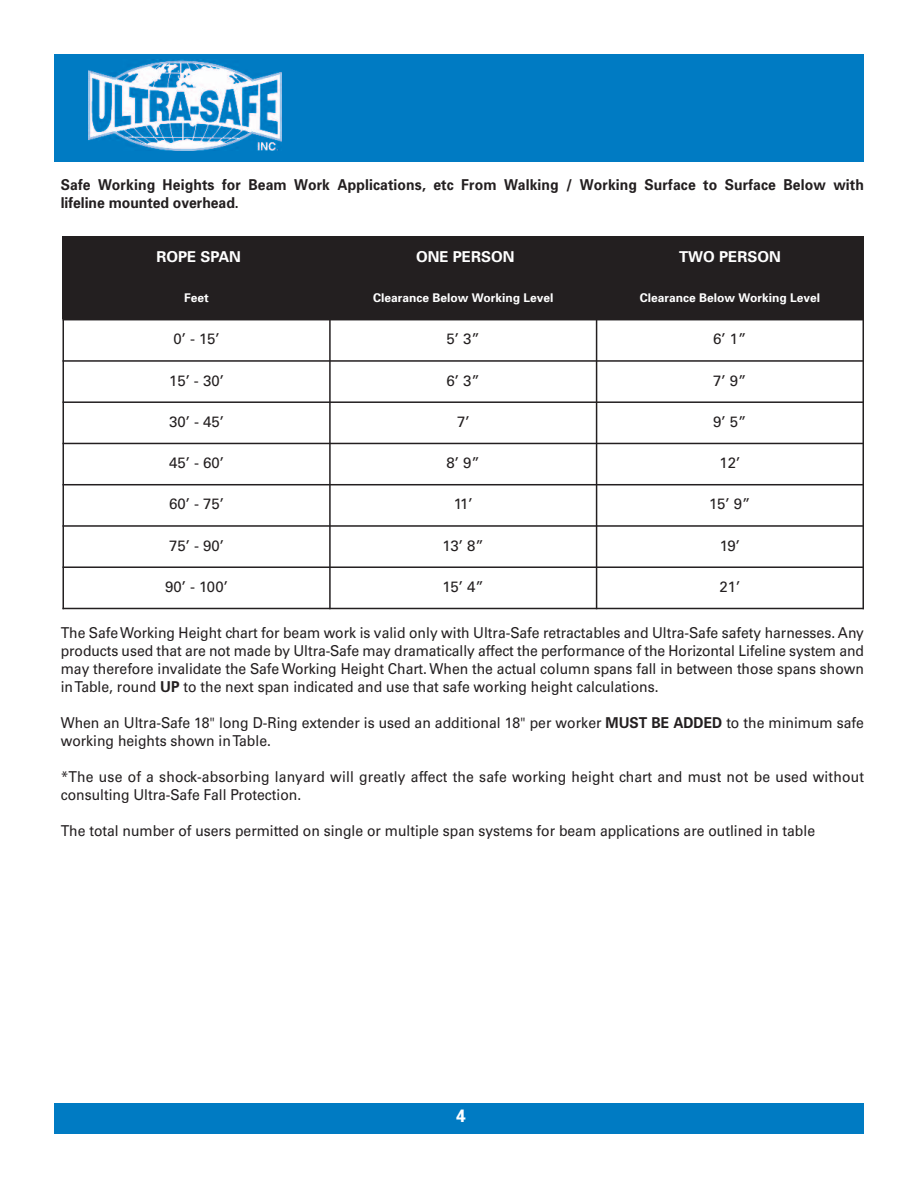
<style>
.page{position:relative;width:918px;height:1188px;background:#fff}
.page>*{position:absolute;margin:0;border:0;box-sizing:border-box;transform-origin:0 0}
.t1{font:700 18px "Univers";color:#fff}
.t2{font:15px/18px "Univers";color:#231f20;scale:.93 1}
.t3{font:700 15px/18px "Univers";letter-spacing:.01em;color:#231f20;scale:.93 1}
.t4{font:15px "Univers";color:#231f20}
.t5{font:700 15px "Univers";color:#fff}
.t6{font:700 12px "Univers";color:#fff}
.s1{font-weight:700}
</style>
<div class="page">
<div style="left:54px;top:1103px;width:810px;height:30px;background:#007bc3"></div>
<div style="left:54px;top:54px;width:810px;height:108px;background:#007bc3"></div>
<img style="left:88px;top:60px;width:193px;height:91px">
<div style="left:63px;top:236px;width:267px;height:42px;background:#231f20"></div>
<div style="left:330px;top:236px;width:267px;height:42px;background:#231f20"></div>
<div style="left:597px;top:236px;width:267px;height:42px;background:#231f20"></div>
<div style="left:63px;top:278px;width:267px;height:42px;background:#231f20"></div>
<div style="left:330px;top:278px;width:267px;height:42px;background:#231f20"></div>
<div style="left:597px;top:278px;width:267px;height:42px;background:#231f20"></div>
<hr style="left:63px;top:236px;width:1px;height:373px;background:#231f20">
<hr style="left:329px;top:236px;width:2px;height:373px;background:#231f20">
<hr style="left:596px;top:236px;width:1px;height:373px;background:#231f20">
<hr style="left:862px;top:236px;width:2px;height:373px;background:#231f20">
<hr style="left:63px;top:360px;width:801px;height:2px;background:#231f20">
<hr style="left:63px;top:401px;width:801px;height:2px;background:#231f20">
<hr style="left:63px;top:443px;width:801px;height:1px;background:#231f20">
<hr style="left:63px;top:484px;width:801px;height:1px;background:#231f20">
<hr style="left:63px;top:525px;width:801px;height:2px;background:#231f20">
<hr style="left:63px;top:566px;width:801px;height:2px;background:#231f20">
<hr style="left:63px;top:608px;width:801px;height:1px;background:#231f20">
<p class="t3" style="left:61px;top:177px;width:865px">Safe Working Heights for Beam Work Applications, etc From Walking / Working Surface to Surface Below with lifeline mounted overhead.</p>
<p class="t5" style="left:156px;top:251px;width:86px">ROPE SPAN</p>
<p class="t5" style="left:416px;top:251px;width:100px">ONE PERSON</p>
<p class="t5" style="left:679px;top:251px;width:103px">TWO PERSON</p>
<p class="t6" style="left:184px;top:294px;width:26px">Feet</p>
<p class="t6" style="left:373px;top:294px;width:182px">Clearance Below Working Level</p>
<p class="t6" style="left:640px;top:294px;width:182px">Clearance Below Working Level</p>
<p class="t4" style="left:173px;top:333px;width:48px">0’ - 15’</p>
<p class="t4" style="left:447px;top:333px;width:35px">5’ 3”</p>
<p class="t4" style="left:713px;top:333px;width:35px">6’ 1”</p>
<p class="t4" style="left:169px;top:375px;width:56px">15’ - 30’</p>
<p class="t4" style="left:447px;top:375px;width:35px">6’ 3”</p>
<p class="t4" style="left:713px;top:375px;width:35px">7’ 9”</p>
<p class="t4" style="left:169px;top:416px;width:56px">30’ - 45’</p>
<p class="t4" style="left:457px;top:416px;width:14px">7’</p>
<p class="t4" style="left:713px;top:416px;width:35px">9’ 5”</p>
<p class="t4" style="left:169px;top:457px;width:56px">45’ - 60’</p>
<p class="t4" style="left:447px;top:457px;width:35px">8’ 9”</p>
<p class="t4" style="left:720px;top:457px;width:22px">12’</p>
<p class="t4" style="left:169px;top:499px;width:56px">60’ - 75’</p>
<p class="t4" style="left:454px;top:499px;width:20px">11’</p>
<p class="t4" style="left:709px;top:499px;width:43px">15’ 9”</p>
<p class="t4" style="left:169px;top:540px;width:56px">75’ - 90’</p>
<p class="t4" style="left:443px;top:540px;width:43px">13’ 8”</p>
<p class="t4" style="left:720px;top:540px;width:21px">19’</p>
<p class="t4" style="left:165px;top:581px;width:65px">90’ - 100’</p>
<p class="t4" style="left:443px;top:581px;width:43px">15’ 4”</p>
<p class="t4" style="left:720px;top:581px;width:22px">21’</p>
<p class="t2" style="left:61px;top:625px;width:865px;text-align:justify">The SafeWorking Height chart for beam work is valid only with Ultra-Safe retractables and Ultra-Safe safety harnesses. Any products used that are not made by Ultra-Safe may dramatically affect the performance of the Horizontal Lifeline system and may therefore invalidate the Safe Working Height Chart. When the actual column spans fall in between those spans shown inTable, round <span class="s1">UP</span> to the next span indicated and use that safe working height calculations.</p>
<p class="t2" style="left:61px;top:715px;width:865px">When an Ultra-Safe 18" long D-Ring extender is used an additional 18" per worker <span class="s1">MUST BE ADDED</span> to the minimum safe working heights shown inTable.</p>
<p class="t2" style="left:61px;top:769px;width:865px">*The use of a shock-absorbing lanyard will greatly affect the safe working height chart and must not be used without consulting Ultra-Safe Fall Protection.</p>
<p class="t2" style="left:61px;top:823px;width:813px">The total number of users permitted on single or multiple span systems for beam applications are outlined in table</p>
<p class="t1" style="left:456px;top:1109px;width:12px">4</p>
</div>
